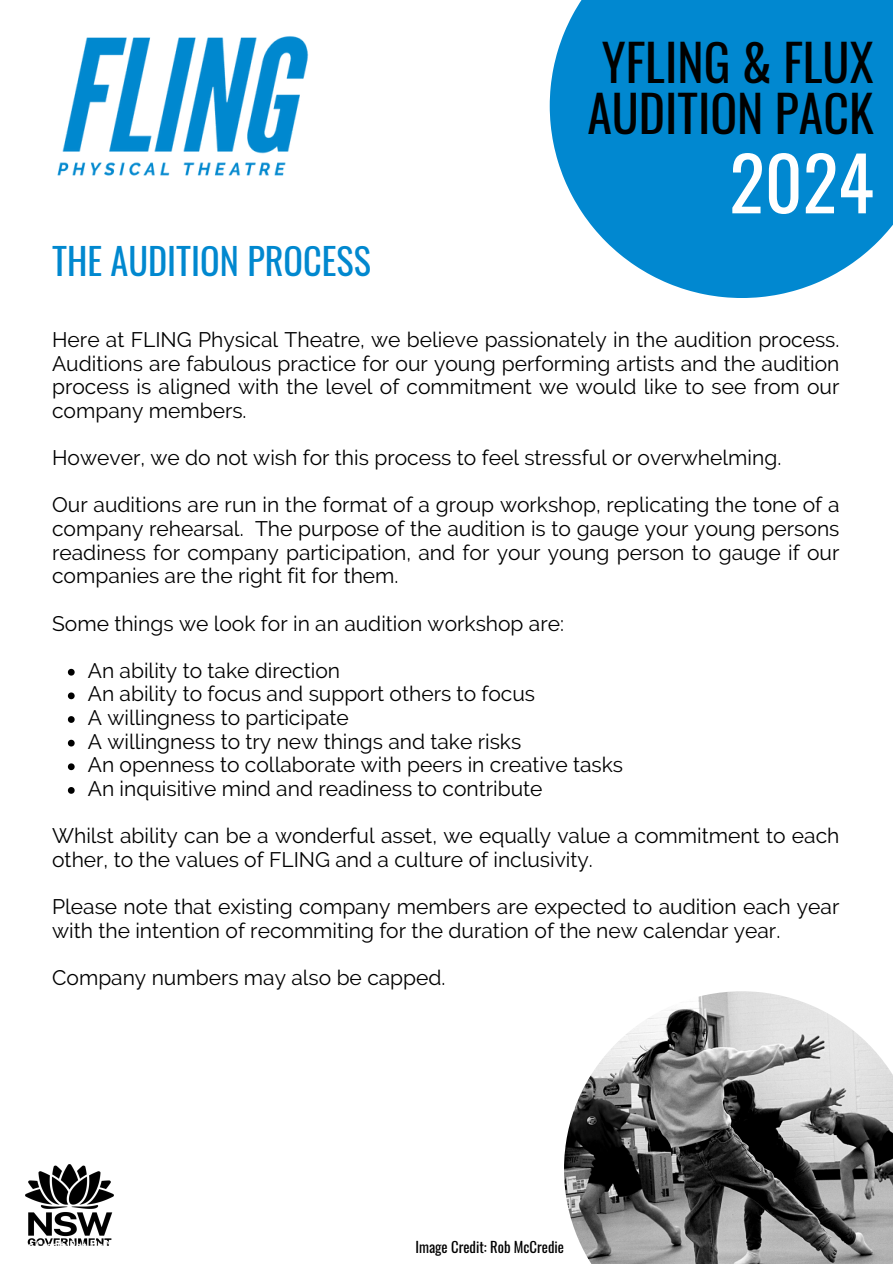
<style>
.page{position:relative;width:893px;height:1264px;background:#fff}
.page>*{position:absolute;margin:0;border:0;box-sizing:border-box;transform-origin:0 0}
.t1{font:73.8px "Oswald";color:#fff}
.t2{font:49.8px/50.7px "Oswald";color:#000}
.t3{font:36.3px "Oswald";color:#0188cf}
.t4{font:21px/23.7px "Raleway";color:#000}
.t5{font:14.7px "Oswald";color:#000}
.t6{font:12.45px "Oswald";color:#fff}
</style>
<div class="page">
<svg style="left:549px;top:0;width:343px;height:298px;background:#1f96d5"></svg>
<img style="left:564px;top:991px;width:328px;height:272px">
<img style="left:25px;top:1164px;width:88px;height:81px">
<svg style="left:68px;top:669px;width:7px;height:6px"></svg>
<svg style="left:68px;top:692px;width:7px;height:7px"></svg>
<svg style="left:68px;top:716px;width:7px;height:7px"></svg>
<svg style="left:68px;top:739px;width:7px;height:7px"></svg>
<svg style="left:68px;top:763px;width:7px;height:7px"></svg>
<svg style="left:68px;top:787px;width:7px;height:6px"></svg>
<img style="left:57px;top:36px;width:252px;height:140px">
<h3 class="t3" style="left:52px;top:232px;width:320px">THE AUDITION PROCESS</h3>
<h2 class="t2" style="left:587px;top:35px;width:288px">YFLING &amp; FLUX<br>AUDITION PACK</h2>
<h1 class="t1" style="left:729px;top:125px;width:146px">2024</h1>
<p class="t4" style="left:52px;top:328px;width:788px;text-align:justify">Here at FLING Physical Theatre, we believe passionately in the audition process.<br>Auditions are fabulous practice for our young performing artists and the audition process is aligned with the level of commitment we would like to see from our company members.</p>
<p class="t4" style="left:52px;top:446px;width:730px">However, we do not wish for this process to feel stressful or overwhelming.</p>
<p class="t4" style="left:52px;top:493px;width:788px;text-align:justify">Our auditions are run in the format of a group workshop, replicating the tone of a company rehearsal. The purpose of the audition is to gauge your young persons readiness for company participation, and for your young person to gauge if our companies are the right fit for them.</p>
<p class="t4" style="left:52px;top:611px;width:513px">Some things we look for in an audition workshop are:</p>
<p class="t4" style="left:88px;top:658px;width:536px">An ability to take direction<br>An ability to focus and support others to focus<br>A willingness to participate<br>A willingness to try new things and take risks<br>An openness to collaborate with peers in creative tasks An inquisitive mind and readiness to contribute</p>
<p class="t4" style="left:52px;top:824px;width:788px">Whilst ability can be a wonderful asset, we equally value a commitment to each other, to the values of FLING and a culture of inclusivity.</p>
<p class="t4" style="left:52px;top:895px;width:788px">Please note that existing company members are expected to audition each year with the intention of recommiting for the duration of the new calendar year.</p>
<p class="t4" style="left:52px;top:965px;width:395px">Company numbers may also be capped.</p>
<p class="t6" style="left:6px;top:1236px;width:128px">Image Credit: Rob McCredie</p>
<p class="t5" style="left:415px;top:1235px;width:150px">Image Credit: Rob McCredie</p>
</div>
